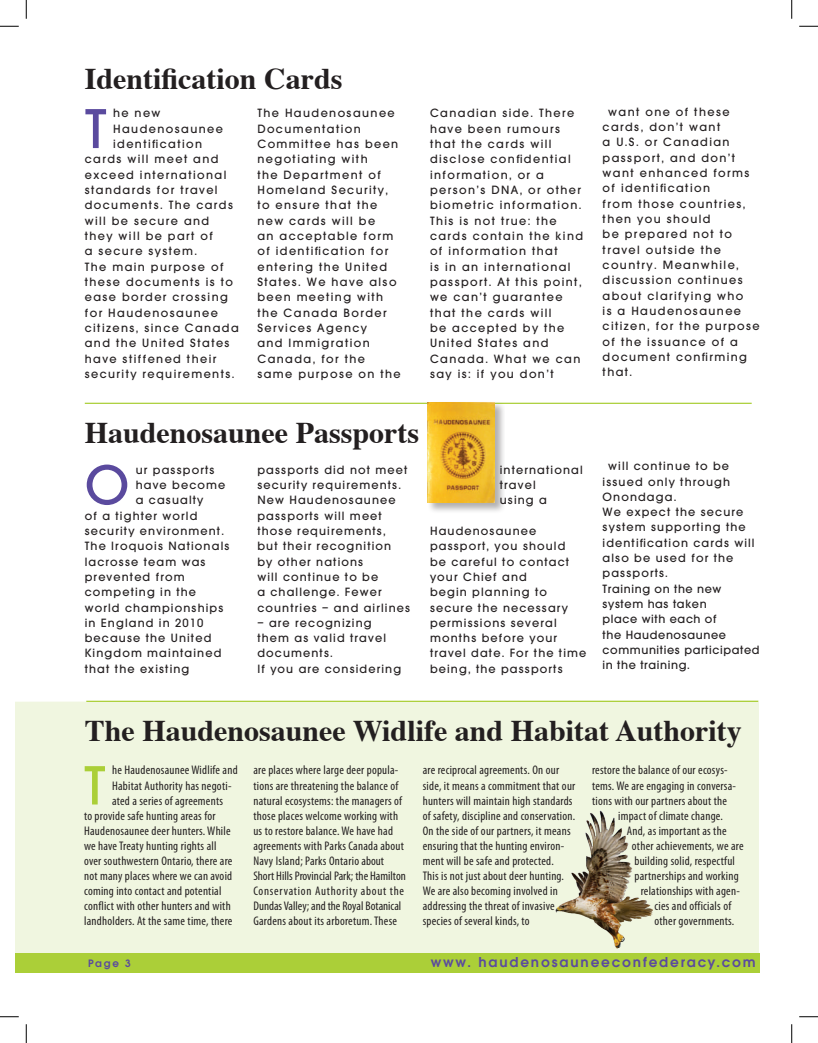
<style>
.page{position:relative;width:818px;height:1043px;background:#fff}
.page>*{position:absolute;margin:0;border:0;box-sizing:border-box;transform-origin:0 0}
.t1{font:500 58.38px "Avant Gard";color:#5a4a9e}
.t2{font:500 57.5px "Avant Gard";color:#abcf38}
.t3{font:700 30px "Times";color:#231f20}
.t4{font:600 15px "Avant Gard";letter-spacing:.12em;color:#5a4a9e}
.t5{font:500 12.5px/15.2px "Avant Gard";letter-spacing:.115em;color:#231f20}
.t6{font:condensed 12.5px/15px "Myriad Pro";letter-spacing:.02em;color:#231f20}
.t7{font:500 12.5px/15.2px "Avant Gard";letter-spacing:.09em;color:#231f20}
.t8{font:600 11.25px "Avant Gard";color:#5a4a9e}
</style>
<div class="page">
<div style="left:15px;top:701px;width:743px;height:252px;background:#f0f6e0"></div>
<hr style="left:86px;top:700px;width:672px;height:2px;background:#abcf38">
<hr style="left:85px;top:402px;width:666px;height:2px;background:#abcf38">
<div style="left:15px;top:953px;width:744px;height:20px;background:#abcf38"></div>
<img style="left:552px;top:807px;width:107px;height:143px">
<div style="left:426px;top:401px;width:79px;height:112px;background:#231f20;opacity:.35"></div>
<img style="left:427px;top:402px;width:67px;height:101px">
<svg style="left:0;top:25px;width:19px;height:2px"></svg>
<svg style="left:799px;top:25px;width:19px;height:2px"></svg>
<svg style="left:0;top:1016px;width:19px;height:1px"></svg>
<svg style="left:799px;top:1016px;width:19px;height:1px"></svg>
<svg style="left:25px;top:0;width:2px;height:19px"></svg>
<svg style="left:25px;top:1024px;width:2px;height:18px"></svg>
<svg style="left:791px;top:0;width:1px;height:19px"></svg>
<svg style="left:791px;top:1024px;width:1px;height:18px"></svg>
<h3 class="t3" style="left:85px;top:50px;width:259px">Identification Cards</h3>
<h1 class="t1" style="left:85px;top:95px;width:22px">T</h1>
<p class="t5" style="left:113px;top:106px;width:49px">he new</p>
<p class="t5" style="left:113px;top:121px;width:111px">Haudenosaunee</p>
<p class="t5" style="left:113px;top:136px;width:90px">identification</p>
<p class="t5" style="left:85px;top:152px;width:135px">cards will meet and</p>
<p class="t5" style="left:85px;top:167px;width:143px">exceed international</p>
<p class="t5" style="left:85px;top:182px;width:134px">standards for travel</p>
<p class="t5" style="left:85px;top:197px;width:150px">documents. The cards</p>
<p class="t5" style="left:85px;top:213px;width:126px">will be secure and</p>
<p class="t5" style="left:85px;top:228px;width:130px">they will be part of</p>
<p class="t5" style="left:85px;top:243px;width:114px">a secure system.</p>
<p class="t5" style="left:85px;top:259px;width:140px">The main purpose of</p>
<p class="t5" style="left:85px;top:274px;width:150px">these documents is to</p>
<p class="t5" style="left:85px;top:289px;width:145px">ease border crossing</p>
<p class="t5" style="left:85px;top:305px;width:135px">for Haudenosaunee</p>
<p class="t5" style="left:85px;top:320px;width:155px">citizens, since Canada</p>
<p class="t5" style="left:85px;top:335px;width:146px">and the United States</p>
<p class="t5" style="left:85px;top:351px;width:133px">have stiffened their</p>
<p class="t5" style="left:85px;top:366px;width:151px">security requirements.</p>
<p class="t5" style="left:257px;top:106px;width:145px">The Haudenosaunee<br>Documentation<br>Committee has been negotiating with<br>the Department of<br>Homeland Security, to ensure that the new cards will be<br>an acceptable form of identification for entering the United<br>States. We have also been meeting with the Canada Border<br>Services Agency<br>and Immigration<br>Canada, for the same purpose on the</p>
<p class="t5" style="left:430px;top:106px;width:146px">Canadian side. There have been rumours that the cards will disclose confidential information, or a person’s DNA</p>
<p class="t5" style="left:430px;top:182px;width:155px;text-indent:90px">, or other biometric information.<br>This is not true: the cards contain the kind of information that<br>is in an international passport. At this point, we can’t guarantee that the cards will<br>be accepted by the<br>United States and<br>Canada. What we can say is: if you don’t</p>
<p class="t5" style="left:602px;top:104px;width:159px;text-indent:6px">want one of these cards, don’t want<br>a U.S. or Canadian passport, and don’t want enhanced forms of identification<br>from those countries, then you should<br>be prepared not to travel outside the country. Meanwhile, discussion continues about clarifying who<br>is a Haudenosaunee citizen, for the purpose of the issuance of a document confirming that.</p>
<h3 class="t3" style="left:85px;top:404px;width:336px">Haudenosaunee Passports</h3>
<h1 class="t1" style="left:85px;top:451px;width:42px">O</h1>
<p class="t5" style="left:136px;top:462px;width:80px">ur passports</p>
<p class="t5" style="left:136px;top:477px;width:91px">have become</p>
<p class="t5" style="left:136px;top:492px;width:69px">a casualty</p>
<p class="t5" style="left:85px;top:508px;width:114px">of a tighter world</p>
<p class="t5" style="left:85px;top:523px;width:141px">security environment.</p>
<p class="t7" style="left:85px;top:538px;width:146px">The Iroquois Nationals</p>
<p class="t5" style="left:85px;top:554px;width:122px">lacrosse team was</p>
<p class="t5" style="left:85px;top:569px;width:101px">prevented from</p>
<p class="t5" style="left:85px;top:584px;width:113px">competing in the</p>
<p class="t7" style="left:85px;top:599px;width:140px">world championships</p>
<p class="t7" style="left:85px;top:615px;width:120px">in England in 2010</p>
<p class="t5" style="left:85px;top:630px;width:128px">because the United</p>
<p class="t7" style="left:85px;top:645px;width:138px">Kingdom maintained</p>
<p class="t5" style="left:85px;top:661px;width:106px">that the existing</p>
<p class="t7" style="left:257px;top:462px;width:154px">passports did not meet security requirements.<br>New Haudenosaunee passports will meet those requirements,<br>but their recognition<br>by other nations<br>will continue to be<br>a challenge. Fewer countries – and airlines</p>
<p class="t7" style="left:257px;top:615px;width:145px">– are recognizing them as valid travel documents.<br>If you are considering</p>
<p class="t5" style="left:500px;top:462px;width:84px">international travel<br>using a</p>
<p class="t7" style="left:430px;top:523px;width:158px">Haudenosaunee passport, you should<br>be careful to contact your Chief and<br>begin planning to secure the necessary permissions several months before your travel date. For the time being, the passports</p>
<p class="t7" style="left:602px;top:458px;width:158px;text-indent:6px">will continue to be issued only through<br>Onondaga.<br>We expect the secure system supporting the identification cards will also be used for the passports.<br>Training on the new system has taken<br>place with each of<br>the Haudenosaunee communities participated in the training.</p>
<h3 class="t3" style="left:85px;top:702px;width:658px">The Haudenosaunee Widlife and Habitat Authority</h3>
<h2 class="t2" style="left:84px;top:752px;width:22px">T</h2>
<p class="t6" style="left:112px;top:762px;width:127px">he Haudenosaunee Widlife and</p>
<p class="t6" style="left:253px;top:762px;width:154px">are places where large deer popula&shy;tions are threatening the balance of natural ecosystems: the managers of those places welcome working with us to restore balance. We have had agreements with Parks Canada about Navy Island; Parks Ontario about Short Hills Provincial Park; the Hamilton Conservation Authority about the Dundas Valley; and the Royal Botanical Gardens about its arboretum. These</p>
<p class="t6" style="left:422px;top:762px;width:154px">are reciprocal agreements. On our side, it means a commitment that our hunters will maintain high standards of safety, discipline and conservation.<br>On the side of our partners, it means ensuring that the hunting environ&shy;ment will be safe and protected.<br>This is not just about deer hunting.<br>We are also becoming involved in addressing the threat of invasive species of several kinds, to</p>
<p class="t6" style="left:592px;top:762px;width:137px">restore the balance of our ecosys-</p>
<p class="t6" style="left:112px;top:777px;width:121px">Habitat Authority has negoti-</p>
<p class="t6" style="left:112px;top:792px;width:112px">ated a series of agreements</p>
<p class="t6" style="left:84px;top:807px;width:133px">to provide safe hunting areas for</p>
<p class="t6" style="left:84px;top:822px;width:148px">Haudenosaunee deer hunters. While</p>
<p class="t6" style="left:84px;top:837px;width:134px">we have Treaty hunting rights all</p>
<p class="t6" style="left:84px;top:852px;width:150px">over southwestern Ontario, there are</p>
<p class="t6" style="left:84px;top:867px;width:150px">not many places where we can avoid</p>
<p class="t6" style="left:84px;top:882px;width:139px">coming into contact and potential</p>
<p class="t6" style="left:84px;top:897px;width:148px">conflict with other hunters and with</p>
<p class="t6" style="left:84px;top:912px;width:150px">landholders. At the same time, there</p>
<p class="t6" style="left:592px;top:777px;width:145px">tems. We are engaging in conversa-</p>
<p class="t6" style="left:592px;top:792px;width:136px">tions with our partners about the</p>
<p class="t6" style="left:618px;top:807px;width:106px">impact of climate change.</p>
<p class="t6" style="left:627px;top:822px;width:101px">And, as important as the</p>
<p class="t6" style="left:632px;top:837px;width:113px">other achievements, we are</p>
<p class="t6" style="left:634px;top:852px;width:102px">building solid, respectful</p>
<p class="t6" style="left:634px;top:867px;width:106px">partnerships and working</p>
<p class="t6" style="left:640px;top:882px;width:101px">relationships with agen-</p>
<p class="t6" style="left:654px;top:897px;width:78px">cies and officials of</p>
<p class="t6" style="left:654px;top:912px;width:81px">other governments.</p>
<p class="t8" style="left:88px;top:956px;width:44px">Page 3</p>
<p class="t4" style="left:431px;top:953px;width:326px">www. haudenosauneeconfederacy.com</p>
</div>
